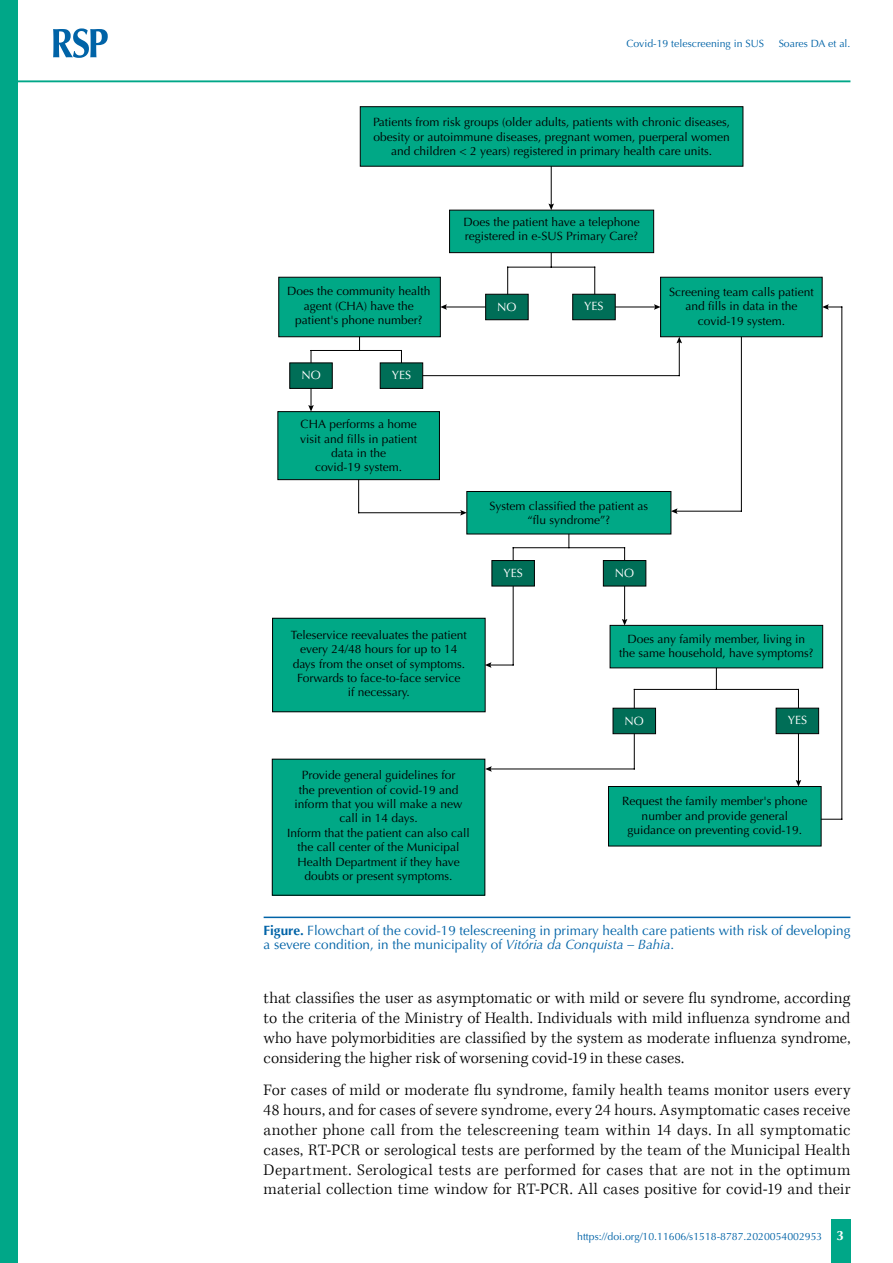
<style>
.page{position:relative;width:893px;height:1263px;background:#fff}
.page>*{position:absolute;margin:0;border:0;box-sizing:border-box;transform-origin:0 0}
.t1{font:300 16.5px/19.8px "Kepler Std";letter-spacing:.01em;color:#000;text-align:justify}
.t2{font:13.5px/14.2px "Optima";color:#0063a7}
.t3{font:700 13.5px "Optima";color:#fff}
.t4{font:12px/14.4px "Optima";color:#000;text-align:center}
.t5{font:12px "Optima";color:#fff}
.t6{font:10.5px "Optima";color:#0063a7}
.s1{font-weight:700}
.s2{font-style:italic}
</style>
<div class="page">
<div style="left:831px;top:1220px;width:20px;height:43px;background:#00a788"></div>
<div style="left:0;top:0;width:18px;height:1263px;background:#00a788"></div>
<svg style="left:53px;top:28px;width:55px;height:30px"></svg>
<hr style="left:18px;top:80px;width:832px;height:2px;background:#00a788">
<hr style="left:264px;top:916px;width:586px;height:2px;background:#0063a7">
<hr style="left:551px;top:166px;width:1px;height:40px;background:#000">
<svg style="left:548px;top:204px;width:6px;height:6px"></svg>
<svg style="left:551px;top:253px;width:1px;height:14px"></svg>
<hr style="left:508px;top:267px;width:87px;height:1px;background:#000">
<svg style="left:507px;top:267px;width:1px;height:27px"></svg>
<svg style="left:594px;top:268px;width:1px;height:26px"></svg>
<hr style="left:615px;top:307px;width:41px;height:1px;background:#000">
<svg style="left:654px;top:304px;width:6px;height:6px"></svg>
<hr style="left:445px;top:307px;width:41px;height:1px;background:#000">
<svg style="left:441px;top:304px;width:6px;height:6px"></svg>
<svg style="left:359px;top:337px;width:1px;height:13px"></svg>
<hr style="left:311px;top:350px;width:90px;height:1px;background:#000">
<svg style="left:401px;top:350px;width:1px;height:12px"></svg>
<hr style="left:423px;top:375px;width:256px;height:1px;background:#000">
<hr style="left:679px;top:341px;width:1px;height:35px;background:#000">
<svg style="left:676px;top:337px;width:6px;height:6px"></svg>
<svg style="left:308px;top:389px;width:6px;height:22px"></svg>
<hr style="left:358px;top:480px;width:1px;height:33px;background:#000">
<hr style="left:359px;top:512px;width:103px;height:1px;background:#000">
<svg style="left:460px;top:510px;width:6px;height:5px"></svg>
<hr style="left:741px;top:337px;width:1px;height:174px;background:#000">
<hr style="left:675px;top:511px;width:66px;height:1px;background:#000">
<svg style="left:671px;top:508px;width:6px;height:6px"></svg>
<svg style="left:568px;top:534px;width:1px;height:13px"></svg>
<hr style="left:513px;top:547px;width:112px;height:1px;background:#000">
<svg style="left:513px;top:548px;width:1px;height:12px"></svg>
<svg style="left:624px;top:548px;width:1px;height:12px"></svg>
<hr style="left:513px;top:586px;width:1px;height:79px;background:#000">
<svg style="left:486px;top:662px;width:27px;height:6px"></svg>
<hr style="left:624px;top:586px;width:1px;height:35px;background:#000">
<svg style="left:622px;top:619px;width:5px;height:6px"></svg>
<svg style="left:716px;top:668px;width:1px;height:21px"></svg>
<hr style="left:634px;top:689px;width:164px;height:1px;background:#000">
<svg style="left:634px;top:690px;width:1px;height:18px"></svg>
<svg style="left:798px;top:689px;width:1px;height:19px"></svg>
<hr style="left:634px;top:734px;width:1px;height:35px;background:#000">
<hr style="left:490px;top:769px;width:144px;height:1px;background:#000">
<svg style="left:485px;top:766px;width:7px;height:6px"></svg>
<hr style="left:798px;top:734px;width:1px;height:48px;background:#000">
<svg style="left:796px;top:780px;width:5px;height:6px"></svg>
<svg style="left:821px;top:819px;width:21px;height:1px"></svg>
<hr style="left:841px;top:307px;width:1px;height:512px;background:#000">
<svg style="left:822px;top:304px;width:20px;height:6px"></svg>
<div style="left:360px;top:106px;width:383px;height:61px;background:#00a886;border:1px solid #000"></div>
<div style="left:449px;top:210px;width:205px;height:43px;background:#00a886;border:1px solid #000"></div>
<div style="left:278px;top:277px;width:163px;height:60px;background:#00a886;border:1px solid #000"></div>
<div style="left:660px;top:277px;width:162px;height:60px;background:#00a886;border:1px solid #000"></div>
<div style="left:466px;top:491px;width:205px;height:43px;background:#00a886;border:1px solid #000"></div>
<div style="left:610px;top:625px;width:213px;height:43px;background:#00a886;border:1px solid #000"></div>
<div style="left:277px;top:411px;width:163px;height:69px;background:#00a886;border:1px solid #000"></div>
<div style="left:608px;top:786px;width:213px;height:60px;background:#00a886;border:1px solid #000"></div>
<div style="left:272px;top:759px;width:213px;height:136px;background:#00a886"></div>
<div style="left:272px;top:759px;width:213px;height:136px;border:1px solid #000"></div>
<div style="left:273px;top:618px;width:212px;height:94px;background:#00a886"></div>
<div style="left:272px;top:618px;width:214px;height:94px;border:1px solid #000"></div>
<div style="left:485px;top:294px;width:44px;height:26px;background:#006e57;border:1px solid #000"></div>
<div style="left:572px;top:294px;width:44px;height:26px;background:#006e57;border:1px solid #000"></div>
<div style="left:289px;top:362px;width:44px;height:27px;background:#006e57;border:1px solid #000"></div>
<div style="left:380px;top:362px;width:43px;height:27px;background:#006e57;border:1px solid #000"></div>
<div style="left:491px;top:560px;width:44px;height:26px;background:#006e57;border:1px solid #000"></div>
<div style="left:603px;top:560px;width:43px;height:26px;background:#006e57;border:1px solid #000"></div>
<div style="left:613px;top:708px;width:43px;height:26px;background:#006e57;border:1px solid #000"></div>
<div style="left:776px;top:708px;width:43px;height:26px;background:#006e57;border:1px solid #000"></div>
<p class="t6" style="left:626px;top:37px;width:139px">Covid-19 telescreening in SUS</p>
<p class="t6" style="left:779px;top:37px;width:73px">Soares DA et al.</p>
<p class="t4" style="left:373px;top:115px;width:358px">Patients from risk groups (older adults, patients with chronic diseases, obesity or autoimmune diseases, pregnant women, puerperal women and children &lt; 2 years) registered in primary health care units.</p>
<p class="t4" style="left:463px;top:215px;width:178px;text-align:left">Does the patient have a telephone registered in e-SUS Primary Care?</p>
<p class="t4" style="left:287px;top:284px;width:145px">Does the community health agent (CHA) have the patient's phone number?</p>
<p class="t4" style="left:669px;top:285px;width:146px">Screening team calls patient and fills in data in the covid-19 system.</p>
<p class="t5" style="left:584px;top:299px;width:21px">YES</p>
<p class="t5" style="left:497px;top:299px;width:21px">NO</p>
<p class="t5" style="left:301px;top:368px;width:21px">NO</p>
<p class="t5" style="left:392px;top:368px;width:21px">YES</p>
<p class="t4" style="left:300px;top:417px;width:118px">CHA performs a home visit and fills in patient data in the<br>covid-19 system.</p>
<p class="t4" style="left:489px;top:498px;width:160px">System classified the patient as “flu syndrome”?</p>
<p class="t5" style="left:503px;top:566px;width:21px">YES</p>
<p class="t5" style="left:615px;top:566px;width:21px">NO</p>
<p class="t4" style="left:291px;top:628px;width:177px">Teleservice reevaluates the patient every 24/48 hours for up to 14 days from the onset of symptoms.<br>Forwards to face-to-face service<br>if necessary.</p>
<p class="t4" style="left:619px;top:632px;width:196px">Does any family member, living in the same household, have symptoms?</p>
<p class="t4" style="left:287px;top:768px;width:184px">Provide general guidelines for<br>the prevention of covid-19 and inform that you will make a new call in 14 days.<br>Inform that the patient can also call the call center of the Municipal<br>Health Department if they have doubts or present symptoms.</p>
<p class="t5" style="left:625px;top:713px;width:21px">NO</p>
<p class="t5" style="left:788px;top:713px;width:21px">YES</p>
<p class="t4" style="left:622px;top:794px;width:187px">Request the family member's phone number and provide general guidance on preventing covid-19.</p>
<p class="t2" style="left:264px;top:924px;width:588px"><span class="s1">Figure.</span> Flowchart of the covid-19 telescreening in primary health care patients with risk of developing a severe condition, in the municipality of <span class="s2">Vitória da Conquista – Bahia</span>.</p>
<p class="t1" style="left:264px;top:989px;width:588px">that classifies the user as asymptomatic or with mild or severe flu syndrome, according to the criteria of the Ministry of Health. Individuals with mild influenza syndrome and who have polymorbidities are classified by the system as moderate influenza syndrome, considering the higher risk of worsening covid-19 in these cases.</p>
<p class="t1" style="left:264px;top:1081px;width:588px">For cases of mild or moderate flu syndrome, family health teams monitor users every 48 hours, and for cases of severe syndrome, every 24 hours. Asymptomatic cases receive another phone call from the telescreening team within 14 days. In all symptomatic cases, RT-PCR or serological tests are performed by the team of the Municipal Health Department. Serological tests are performed for cases that are not in the optimum material collection time window for RT-PCR. All cases positive for covid-19 and their</p>
<p class="t6" style="left:577px;top:1230px;width:247px">https://doi.org/10.11606/s1518-8787.2020054002953</p>
<p class="t3" style="left:836px;top:1227px;width:9px">3</p>
</div>
